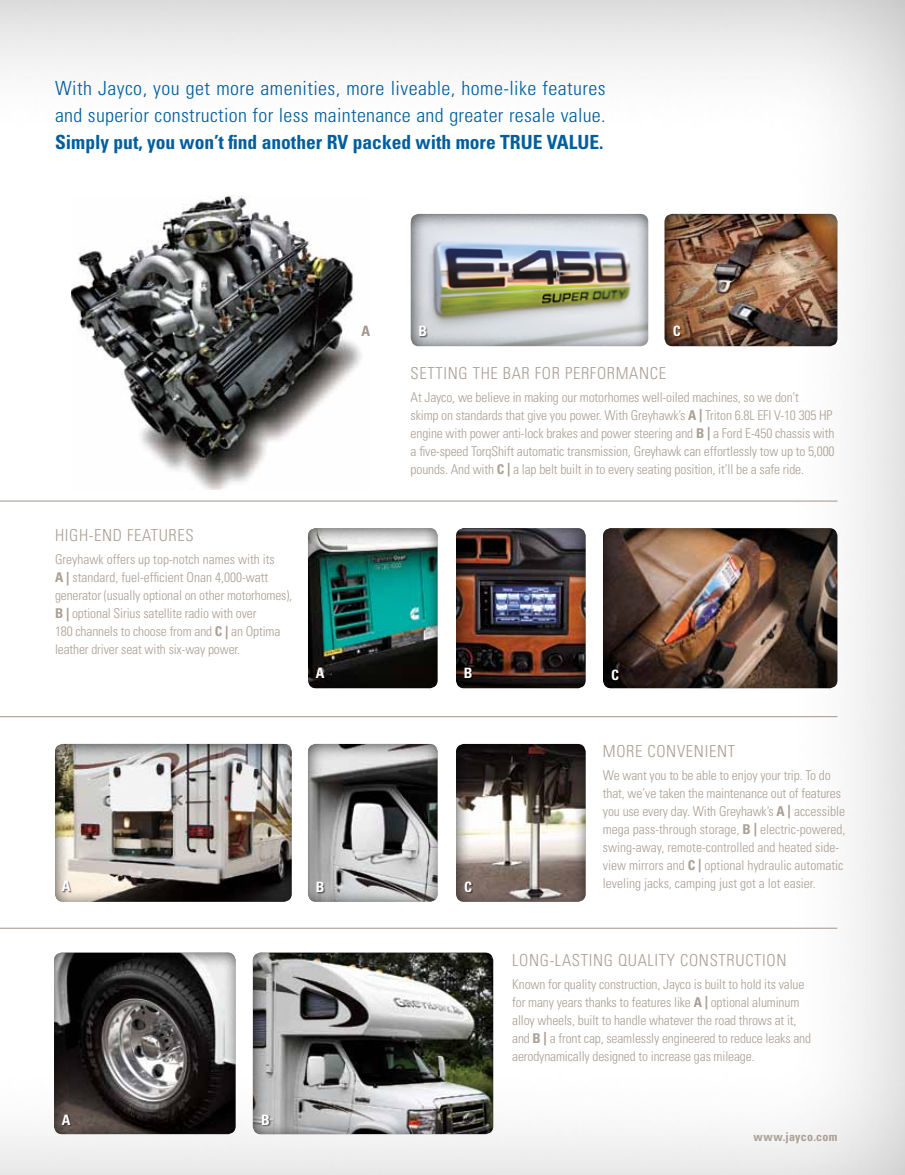
<style>
.page{position:relative;width:905px;height:1175px;background:#fff}
.page>*{position:absolute;margin:0;border:0;box-sizing:border-box;transform-origin:0 0}
.t1{font:300 condensed 19.5px/27px "Univers";letter-spacing:.015em;color:#005e9e}
.t2{font:700 condensed 19.5px "Univers";color:#005e9e}
.t3{font:300 condensed 16.5px "Univers";letter-spacing:.04em;color:#aa9f94}
.t4{font:700 condensed 14.25px "Univers";color:#fff}
.t5{font:700 condensed 14.25px "Univers";color:#a2958a}
.t6{font:300 condensed 13.5px/18px "Univers";letter-spacing:-.01em;color:#aa9f94}
.t7{font:700 condensed 12px "Univers";letter-spacing:.02em;color:#aa9f94}
.s1{font-weight:700}
</style>
<div class="page">
<div style="left:0;top:0;width:904px;height:1174px;background:#000;opacity:.35"></div>
<hr style="left:0;top:500px;width:837px;height:1px;background:#a2958a">
<hr style="left:0;top:716px;width:837px;height:1px;background:#a2958a">
<hr style="left:0;top:927px;width:837px;height:1px;background:#a2958a">
<div style="left:307px;top:527px;width:133px;height:163px;background:#000;opacity:.75"></div>
<div style="left:455px;top:527px;width:133px;height:163px;background:#000;opacity:.75"></div>
<div style="left:603px;top:528px;width:237px;height:162px;background:#000;opacity:.75"></div>
<div style="left:54px;top:743px;width:240px;height:161px;background:#000;opacity:.75"></div>
<div style="left:308px;top:742px;width:132px;height:162px;background:#000;opacity:.75"></div>
<div style="left:316px;top:669px;width:10px;height:11px;background:#000;opacity:.5"></div>
<div style="left:62px;top:881px;width:10px;height:11px;background:#000;opacity:.5"></div>
<div style="left:317px;top:882px;width:8px;height:11px;background:#000;opacity:.5"></div>
<div style="left:465px;top:669px;width:8px;height:11px;background:#000;opacity:.5"></div>
<div style="left:612px;top:670px;width:8px;height:11px;background:#000"></div>
<div style="left:53px;top:952px;width:185px;height:184px;background:#000;opacity:.75"></div>
<div style="left:252px;top:952px;width:243px;height:184px;background:#000;opacity:.75"></div>
<div style="left:410px;top:212px;width:240px;height:137px;background:#000;opacity:.75"></div>
<div style="left:664px;top:212px;width:176px;height:137px;background:#000;opacity:.75"></div>
<div style="left:420px;top:326px;width:8px;height:11px;background:#000;opacity:.5"></div>
<div style="left:674px;top:326px;width:8px;height:11px;background:#000;opacity:.5"></div>
<div style="left:62px;top:1114px;width:10px;height:12px;background:#000;opacity:.5"></div>
<div style="left:263px;top:1114px;width:8px;height:12px;background:#000;opacity:.5"></div>
<div style="left:455px;top:743px;width:133px;height:160px;background:#000;opacity:.75"></div>
<div style="left:465px;top:882px;width:8px;height:11px;background:#000;opacity:.5"></div>
<img style="left:71px;top:196px;width:299px;height:293px">
<h1 class="t1" style="left:55px;top:75px;width:552px">With Jayco, you get more amenities, more liveable, home-like features and superior construction for less maintenance and greater resale value.</h1>
<h1 class="t2" style="left:55px;top:130px;width:457px">Simply put, you won’t find another RV packed with more TRUE</h1>
<h1 class="t2" style="left:546px;top:130px;width:22px">VALUE</h1>
<h1 class="t2" style="left:599px;top:130px;width:6px">.</h1>
<p class="t5" style="left:361px;top:322px;width:10px">A</p>
<p class="t3" style="left:55px;top:525px;width:49px">High-end</p>
<p class="t3" style="left:127px;top:525px;width:51px">features</p>
<p class="t6" style="left:55px;top:550px;width:239px">Greyhawk offers up top-notch names with its<br><span class="s1">A |</span> standard, fuel-efficient Onan 4,000-watt generator (usually optional on other motorhomes), <span class="s1">B |</span> optional Sirius satellite radio with over<br>180 channels to choose from and <span class="s1">C |</span> an Optima leather driver seat with six-way power.</p>
<p class="t4" style="left:316px;top:664px;width:10px">A</p>
<p class="t4" style="left:62px;top:877px;width:10px">A</p>
<p class="t4" style="left:316px;top:878px;width:10px">B</p>
<p class="t4" style="left:64px;top:1110px;width:10px">A</p>
<p class="t4" style="left:62px;top:1110px;width:10px">A</p>
<p class="t4" style="left:261px;top:1110px;width:10px">B</p>
<p class="t4" style="left:418px;top:322px;width:10px">B</p>
<p class="t4" style="left:672px;top:322px;width:9px">C</p>
<p class="t3" style="left:410px;top:363px;width:18px">Settin</p>
<p class="t3" style="left:458px;top:363px;width:54px">g the bar</p>
<p class="t3" style="left:535px;top:363px;width:131px">for performance</p>
<p class="t6" style="left:410px;top:388px;width:425px">At Jayco, we believe in making our motorhomes well-oiled machines, so we don’t<br>skimp on standards that give you power. With Greyhawk’s <span class="s1">A |</span> Triton 6.8L EFI V-10 305 HP engine with power anti-lock brakes and power steering and <span class="s1">B |</span> a Ford E-450 chassis with a five-speed TorqShift automatic transmission, Greyhawk can effortlessly tow up to 5,000 pounds. And with <span class="s1">C |</span> a lap belt built in to every seating position, it’ll be a safe ride.</p>
<p class="t4" style="left:464px;top:664px;width:10px">B</p>
<p class="t4" style="left:611px;top:666px;width:9px">C</p>
<p class="t4" style="left:464px;top:878px;width:9px">C</p>
<p class="t3" style="left:603px;top:741px;width:11px">More</p>
<p class="t3" style="left:647px;top:741px;width:19px">convenient</p>
<p class="t6" style="left:603px;top:766px;width:244px">We want you to be able to enjoy your trip. To do that, we’ve taken the maintenance out of features you use every day. With Greyhawk’s <span class="s1">A |</span> accessible mega pass-through storage, <span class="s1">B |</span> electric-powered, swing-away, remote-controlled and heated side&shy;view mirrors and <span class="s1">C |</span> optional hydraulic automatic leveling jacks, camping just got a lot easier.</p>
<p class="t3" style="left:512px;top:950px;width:52px">Long-lastin</p>
<p class="t3" style="left:604px;top:950px;width:42px">g qualit</p>
<p class="t3" style="left:667px;top:950px;width:32px">y constr</p>
<p class="t3" style="left:735px;top:950px;width:28px">uction</p>
<p class="t6" style="left:512px;top:975px;width:300px">Known for quality construction, Jayco is built to hold its value for many years thanks to features like <span class="s1">A |</span> optional aluminum alloy wheels, built to handle whatever the road throws at it, and <span class="s1">B |</span> a front cap, seamlessly engineered to reduce leaks and aerodynamically designed to increase gas mileage.</p>
<p class="t7" style="left:753px;top:1128px;width:85px">www.jayco.com</p>
</div>
